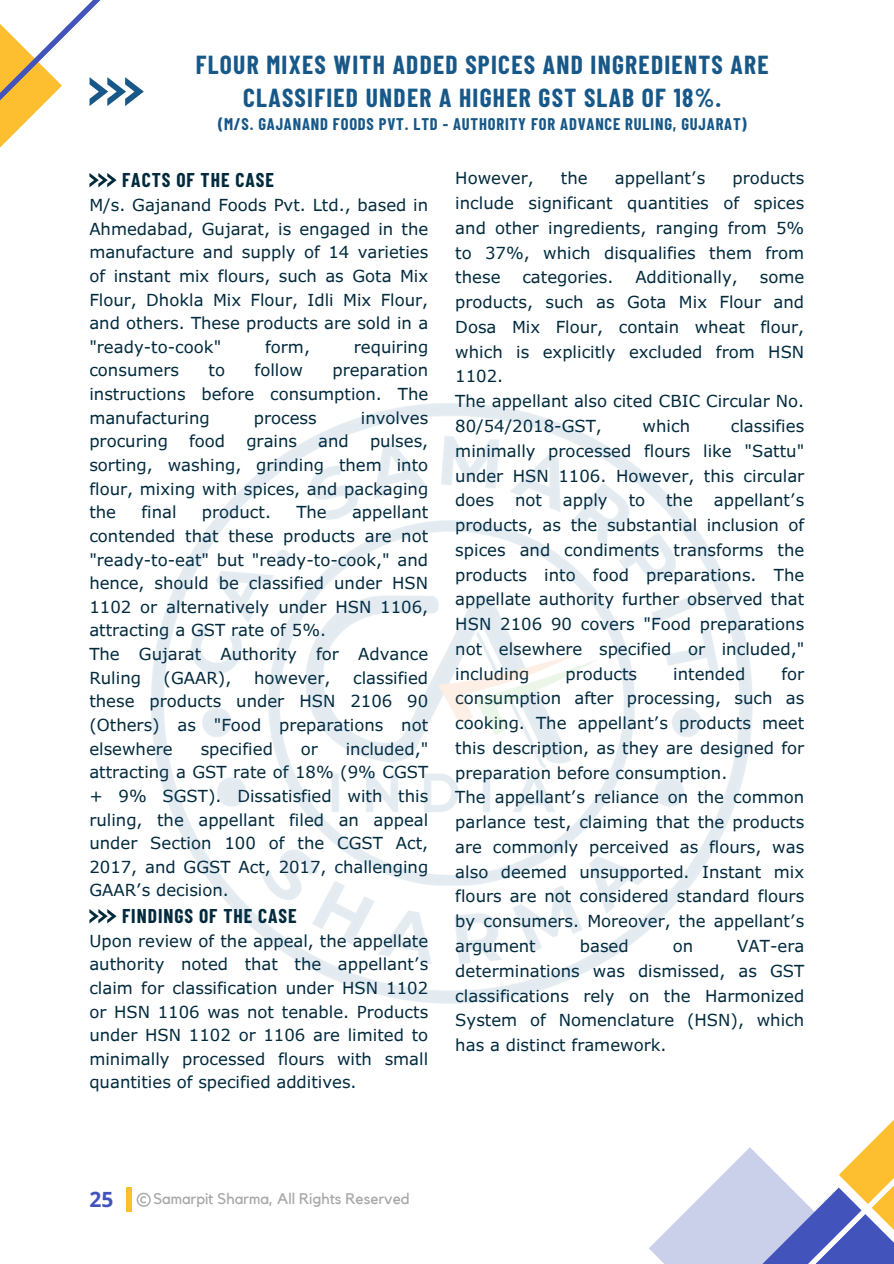
<style>
.page{position:relative;width:894px;height:1264px;background:#fff}
.page>*{position:absolute;margin:0;border:0;box-sizing:border-box;transform-origin:0 0}
.t1{font:700 25.5px/32.7px "Barlow Condensed";letter-spacing:.05em;color:#175888;text-align:center}
.t2{font:700 21px "Open Sans";color:#4253bb}
.t3{font:700 19.5px "Barlow Condensed";letter-spacing:.05em;color:#022a3d}
.t4{font:16.5px/24.8px "Verdana Pro";color:#022a3d;text-align:justify}
.t5{font:700 16.5px "Barlow Condensed";letter-spacing:.05em;color:#175888}
.t6{font:15.3px "Kollektif";color:#a8a8a8}
</style>
<div class="page">
<div style="left:126px;top:1187px;width:5px;height:24px;background:#fdbf30"></div>
<svg style="left:649px;top:1147px;width:132px;height:116px;fill:#cacfea"></svg>
<svg style="left:762px;top:1187px;width:19px;height:76px"></svg>
<svg style="left:781px;top:1121px;width:112px;height:142px"></svg>
<svg style="left:0;top:0;width:144px;height:148px"></svg>
<svg style="left:137px;top:1192px;width:14px;height:14px"></svg>
<svg style="left:89px;top:173px;width:27px;height:14px"></svg>
<svg style="left:89px;top:909px;width:27px;height:14px"></svg>
<img style="left:151px;top:403px;width:602px;height:601px">
<p class="t1" style="left:196px;top:47px;width:574px">FLOUR MIXES WITH ADDED SPICES AND INGREDIENTS ARE<br>CLASSIFIED UNDER A HIGHER GST SLAB OF 18%.</p>
<p class="t5" style="left:218px;top:114px;width:530px">(M/S. GAJANAND FOODS PVT. LTD - AUTHORITY FOR ADVANCE RULING, GUJARAT)</p>
<p class="t3" style="left:122px;top:167px;width:153px">FACTS OF THE CASE</p>
<p class="t4" style="left:89px;top:192px;width:340px;line-height:23.7px">M/s. Gajanand Foods Pvt. Ltd., based in Ahmedabad, Gujarat, is engaged in the manufacture and supply of 14 varieties of instant mix flours, such as Gota Mix Flour, Dhokla Mix Flour, Idli Mix Flour, and others. These products are sold in a "ready-to-cook"</p>
<p class="t4" style="left:265px;top:334px;width:46px">form,</p>
<p class="t4" style="left:354px;top:334px;width:76px">requiring</p>
<p class="t4" style="left:89px;top:357px;width:91px">consumers</p>
<p class="t4" style="left:208px;top:357px;width:18px">to</p>
<p class="t4" style="left:254px;top:357px;width:50px">follow</p>
<p class="t4" style="left:89px;top:358px;width:340px;line-height:23.7px;text-indent:243px">preparation instructions before consumption. The manufacturing</p>
<p class="t4" style="left:254px;top:405px;width:64px">process</p>
<p class="t4" style="left:361px;top:405px;width:69px">involves</p>
<p class="t4" style="left:89px;top:428px;width:80px">procuring</p>
<p class="t4" style="left:189px;top:428px;width:38px">food</p>
<p class="t4" style="left:246px;top:428px;width:52px">grains</p>
<p class="t4" style="left:318px;top:428px;width:32px">and</p>
<p class="t4" style="left:89px;top:429px;width:340px;line-height:23.7px;text-indent:280px">pulses, sorting, washing, grinding them into flour, mixing with spices, and packaging the</p>
<p class="t4" style="left:141px;top:499px;width:37px">final</p>
<p class="t4" style="left:202px;top:499px;width:71px">product.</p>
<p class="t4" style="left:296px;top:499px;width:32px">The</p>
<p class="t4" style="left:89px;top:500px;width:340px;line-height:23.7px;text-indent:262px">appellant contended that these products are not "ready-to-eat" but "ready-to-cook," and hence, should be classified under HSN 1102 or alternatively under HSN 1106, attracting a GST rate of 5%.</p>
<p class="t4" style="left:89px;top:641px;width:340px;line-height:23.7px">The Gujarat Authority for Advance<br>Ruling</p>
<p class="t4" style="left:89px;top:665px;width:340px;line-height:23.7px;text-indent:263px">classified these products under HSN 2106 90 (Others) as "Food preparations not elsewhere</p>
<p class="t4" style="left:164px;top:664px;width:69px">(GAAR),</p>
<p class="t4" style="left:254px;top:664px;width:78px">however,</p>
<p class="t4" style="left:201px;top:735px;width:74px">specified</p>
<p class="t4" style="left:301px;top:735px;width:19px">or</p>
<p class="t4" style="left:89px;top:736px;width:340px;line-height:23.7px;text-indent:256px">included," attracting a GST rate of 18% (9% CGST + 9% SGST). Dissatisfied with this ruling, the appellant filed an appeal under Section 100 of the CGST Act, 2017, and GGST Act, 2017, challenging GAAR’s decision.</p>
<p class="t3" style="left:122px;top:903px;width:176px">FINDINGS OF THE CASE</p>
<h2 class="t4" style="left:89px;top:928px;width:340px;line-height:23.7px">Upon review of the appeal, the appellate authority noted that the appellant’s claim for classification under HSN 1102 or HSN 1106 was not tenable. Products under HSN 1102 or 1106 are limited to minimally processed flours with small quantities of specified additives.</h2>
<p class="t4" style="left:455px;top:165px;width:350px;text-indent:277px">products include significant quantities of spices and other ingredients, ranging from 5% to 37%, which disqualifies them from these</p>
<p class="t4" style="left:455px;top:165px;width:80px">However,</p>
<p class="t4" style="left:560px;top:165px;width:28px">the</p>
<p class="t4" style="left:614px;top:165px;width:92px">appellant’s</p>
<p class="t4" style="left:522px;top:264px;width:93px">categories.</p>
<p class="t4" style="left:635px;top:264px;width:104px">Additionally,</p>
<p class="t4" style="left:455px;top:264px;width:350px;text-indent:304px">some products, such as Gota Mix Flour and Dosa Mix Flour, contain wheat flour, which is explicitly excluded from HSN 1102.</p>
<h1 class="t4" style="left:455px;top:388px;width:350px">The appellant also cited CBIC Circular No.<br>80/54/2018-GST,</h1>
<h1 class="t4" style="left:455px;top:413px;width:350px;text-indent:275px">classifies minimally processed flours like "Sattu" under HSN 1106. However, this circular does</h1>
<h1 class="t4" style="left:642px;top:413px;width:49px">which</h1>
<h1 class="t4" style="left:455px;top:487px;width:350px;text-indent:258px">appellant’s products, as the substantial inclusion of spices and condiments transforms the products into food preparations. The appellate authority further observed that HSN 2106 90 covers "Food preparations not elsewhere specified or included," including</h1>
<h1 class="t4" style="left:515px;top:487px;width:28px">not</h1>
<h1 class="t4" style="left:562px;top:487px;width:46px">apply</h1>
<h1 class="t4" style="left:628px;top:487px;width:18px">to</h1>
<h1 class="t4" style="left:666px;top:487px;width:28px">the</h1>
<h1 class="t4" style="left:455px;top:660px;width:350px;text-indent:326px">for consumption after processing, such as cooking. The appellant’s products meet this description, as they are designed for preparation before consumption.</h1>
<h2 class="t4" style="left:455px;top:784px;width:350px">The appellant’s reliance on the common parlance test, claiming that the products are commonly perceived as flours, was also deemed unsupported. Instant mix flours are not considered standard flours by consumers. Moreover, the appellant’s argument</h2>
<h1 class="t4" style="left:565px;top:660px;width:73px">products</h1>
<h1 class="t4" style="left:673px;top:660px;width:74px">intended</h1>
<h2 class="t4" style="left:579px;top:933px;width:50px">based</h2>
<h2 class="t4" style="left:672px;top:933px;width:22px">on</h2>
<h2 class="t4" style="left:455px;top:933px;width:350px;text-indent:282px">VAT-era determinations was dismissed, as GST classifications rely on the Harmonized System of Nomenclature (HSN), which has a distinct framework.</h2>
<p class="t2" style="left:89px;top:1184px;width:25px">25</p>
<p class="t6" style="left:153px;top:1191px;width:258px">Samarpit Sharma, All Rights Reserved</p>
</div>
